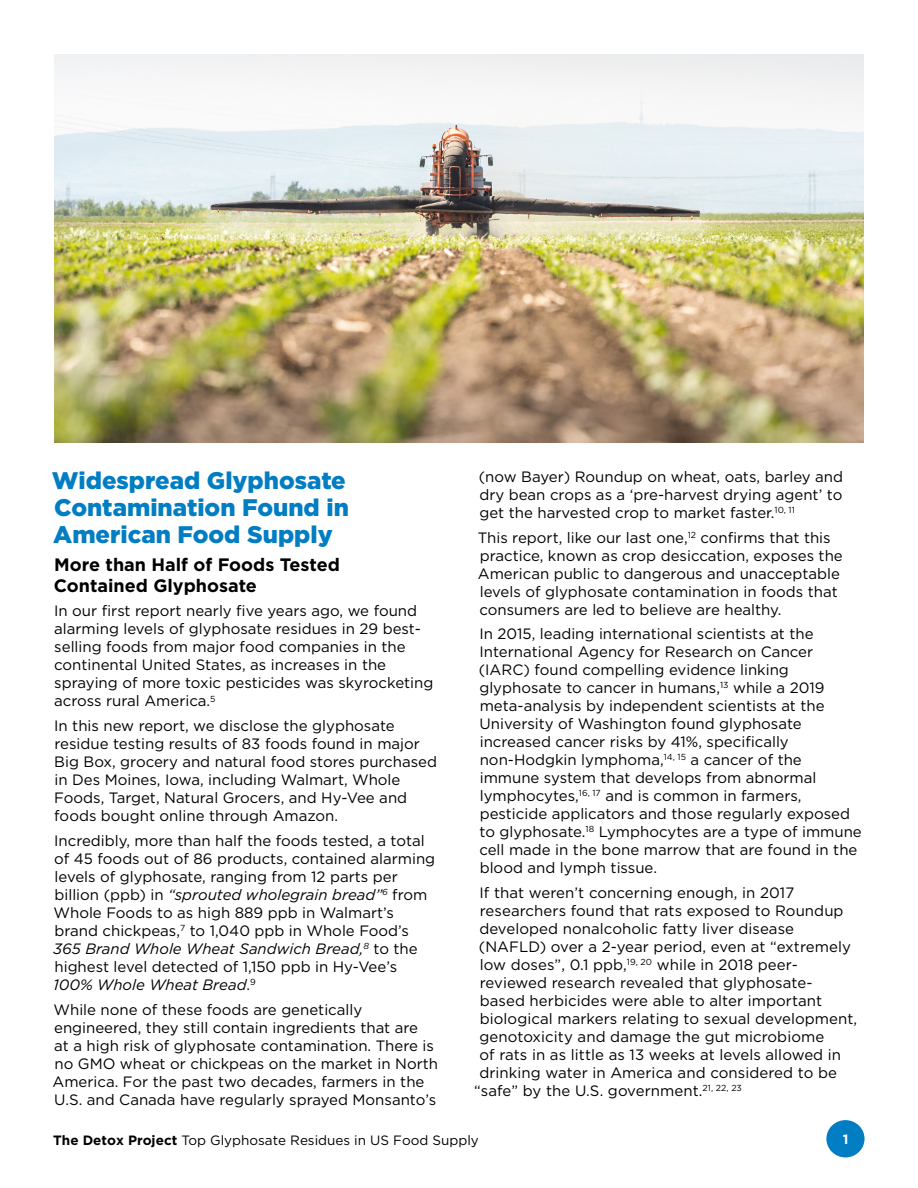
<style>
.page{position:relative;width:918px;height:1188px;background:#fff}
.page>*{position:absolute;margin:0;border:0;box-sizing:border-box;transform-origin:0 0}
.t1{font:900 24px/27px "Gotham";color:#007dc3}
.t2{font:700 18px/21px "Gotham";color:#000}
.t3{font:15px/18px "Gotham";color:#000}
.t4{font:13.5px "Gotham";color:#000}
.t5{font:700 13.5px "Gotham";color:#fff}
.s1{font-style:italic}
.s2{font-weight:700}
</style>
<div class="page">
<div style="left:826px;top:1120px;width:39px;height:37px;background:#007dc3;border-radius:50%"></div>
<img style="left:54px;top:54px;width:810px;height:389px">
<h1 class="t1" style="left:52px;top:467px;width:298px">Widespread Glyphosate<br>Contamination Found in<br>American Food Supply</h1>
<p class="t2" style="left:54px;top:554px;width:288px">More than Half of Foods Tested<br>Contained Glyphosate</p>
<p class="t3" style="left:54px;top:602px;width:381px">In our first report nearly five years ago, we found alarming levels of glyphosate residues in 29 best&shy;selling foods from major food companies in the continental United States, as increases in the spraying of more toxic pesticides was skyrocketing across rural America.<sup>5</sup></p>
<p class="t3" style="left:54px;top:717px;width:384px">In this new report, we disclose the glyphosate residue testing results of 83 foods found in major Big Box, grocery and natural food stores purchased in Des Moines, Iowa, including Walmart, Whole Foods, Target, Natural Grocers, and Hy-Vee and foods bought online through Amazon.</p>
<p class="t3" style="left:53px;top:831px;width:384px">Incredibly, more than half the foods tested, a total of 45 foods out of 86 products, contained alarming levels of glyphosate, ranging from 12 parts per billion (ppb) in <span class="s1">“sprouted wholegrain bread”</span><sup>6</sup> from Whole Foods to as high 889 ppb in Walmart’s brand chickpeas,<sup>7</sup> to 1,040 ppb in Whole Food’s <span class="s1">365 Brand Whole Wheat Sandwich Bread,</span><sup>8</sup> to the highest level detected of 1,150 ppb in Hy-Vee’s <span class="s1">100% Whole Wheat Bread</span>.<sup>9</sup></p>
<p class="t3" style="left:53px;top:1000px;width:387px">While none of these foods are genetically engineered, they still contain ingredients that are<br>at a high risk of glyphosate contamination. There is no GMO wheat or chickpeas on the market in North America. For the past two decades, farmers in the U.S. and Canada have regularly sprayed Monsanto’s</p>
<p class="t3" style="left:479px;top:467px;width:366px;text-align:justify">(now Bayer) Roundup on wheat, oats, barley and dry bean crops as a ‘pre-harvest drying agent’ to get the harvested crop to market faster.<sup>10,</sup> <sup>11</sup></p>
<p class="t3" style="left:478px;top:528px;width:367px">This report, like our last one,<sup>12</sup> confirms that this practice, known as crop desiccation, exposes the American public to dangerous and unacceptable levels of glyphosate contamination in foods that consumers are led to believe are healthy.</p>
<p class="t3" style="left:479px;top:625px;width:385px">In 2015, leading international scientists at the International Agency for Research on Cancer (IARC) found compelling evidence linking glyphosate to cancer in humans,<sup>13</sup> while a 2019 meta-analysis by independent scientists at the University of Washington found glyphosate increased cancer risks by 41%, specifically non-Hodgkin lymphoma,<sup>14,</sup> <sup>15</sup> a cancer of the immune system that develops from abnormal lymphocytes,<sup>16,</sup> <sup>17</sup> and is common in farmers, pesticide applicators and those regularly exposed to glyphosate.<sup>18</sup> Lymphocytes are a type of immune cell made in the bone marrow that are found in the blood and lymph tissue.</p>
<p class="t3" style="left:479px;top:883px;width:316px">If that weren’t concerning enough, in 2017</p>
<p class="t3" style="left:480px;top:901px;width:365px">researchers found that rats exposed to Roundup</p>
<p class="t3" style="left:479px;top:919px;width:316px">developed nonalcoholic fatty liver disease</p>
<p class="t3" style="left:479px;top:937px;width:374px">(NAFLD) over a 2-year period, even at “extremely</p>
<p class="t3" style="left:480px;top:955px;width:320px">low doses”, 0.1 ppb,<sup>19,</sup> <sup>20</sup> while in 2018 peer-</p>
<p class="t3" style="left:480px;top:973px;width:334px">reviewed research revealed that glyphosate-</p>
<p class="t3" style="left:480px;top:991px;width:344px">based herbicides were able to alter important</p>
<p class="t3" style="left:480px;top:1009px;width:379px">biological markers relating to sexual development,</p>
<p class="t3" style="left:479px;top:1027px;width:346px">genotoxicity and damage the gut microbiome</p>
<p class="t3" style="left:479px;top:1045px;width:363px">of rats in as little as 13 weeks at levels allowed in</p>
<p class="t3" style="left:479px;top:1063px;width:359px">drinking water in America and considered to be</p>
<p class="t3" style="left:474px;top:1081px;width:269px">“safe” by the U.S. government.<sup>21,</sup> <sup>22,</sup> <sup>23</sup></p>
<p class="t4" style="left:53px;top:1131px;width:427px"><span class="s2">The Detox Project</span> Top Glyphosate Residues in US Food Supply</p>
<p class="t5" style="left:843px;top:1131px;width:7px">1</p>
</div>
